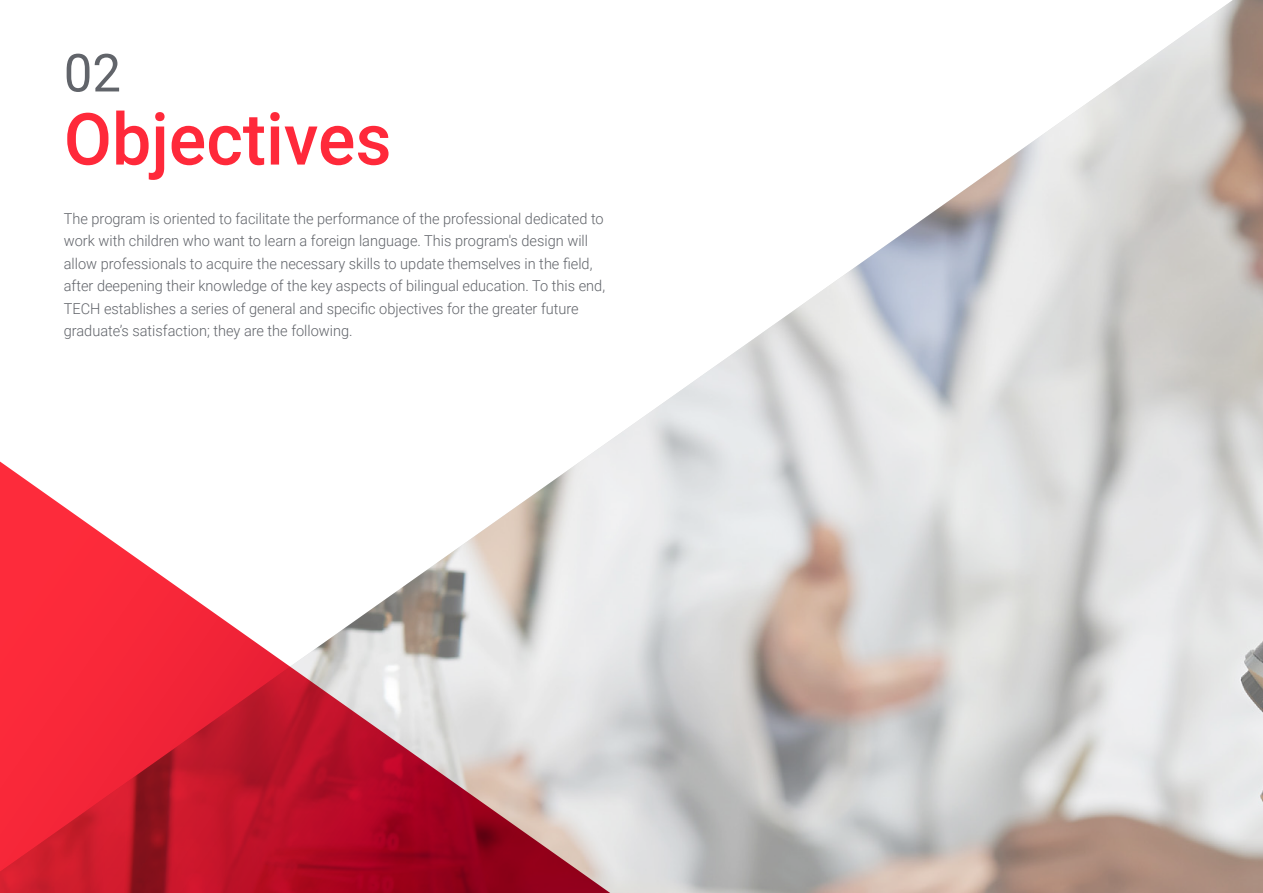
<style>
.page{position:relative;width:1263px;height:893px;background:#fff}
.page>*{position:absolute;margin:0;border:0;box-sizing:border-box;transform-origin:0 0}
.t1{font:500 72px "Roboto";color:#ff293a}
.t2{font:52.5px "Roboto";color:#61646a}
.t3{font:300 15px/22.5px "Roboto";color:#61646a}
</style>
<div class="page">
<img style="left:602px;top:0;width:661px;height:893px">
<svg style="left:0;top:446px;width:640px;height:447px"></svg>
<h2 class="t2" style="left:64px;top:36px;width:59px">02</h2>
<h1 class="t1" style="left:64px;top:89px;width:329px">Objectives</h1>
<p class="t3" style="left:64px;top:207px;width:543px">The program is oriented to facilitate the performance of the professional dedicated to work with children who want to learn a foreign language. This program's design will allow professionals to acquire the necessary skills to update themselves in the field, after deepening their knowledge of the key aspects of bilingual education. To this end, TECH establishes a series of general and specific objectives for the greater future graduate’s satisfaction; they are the following.</p>
</div>
